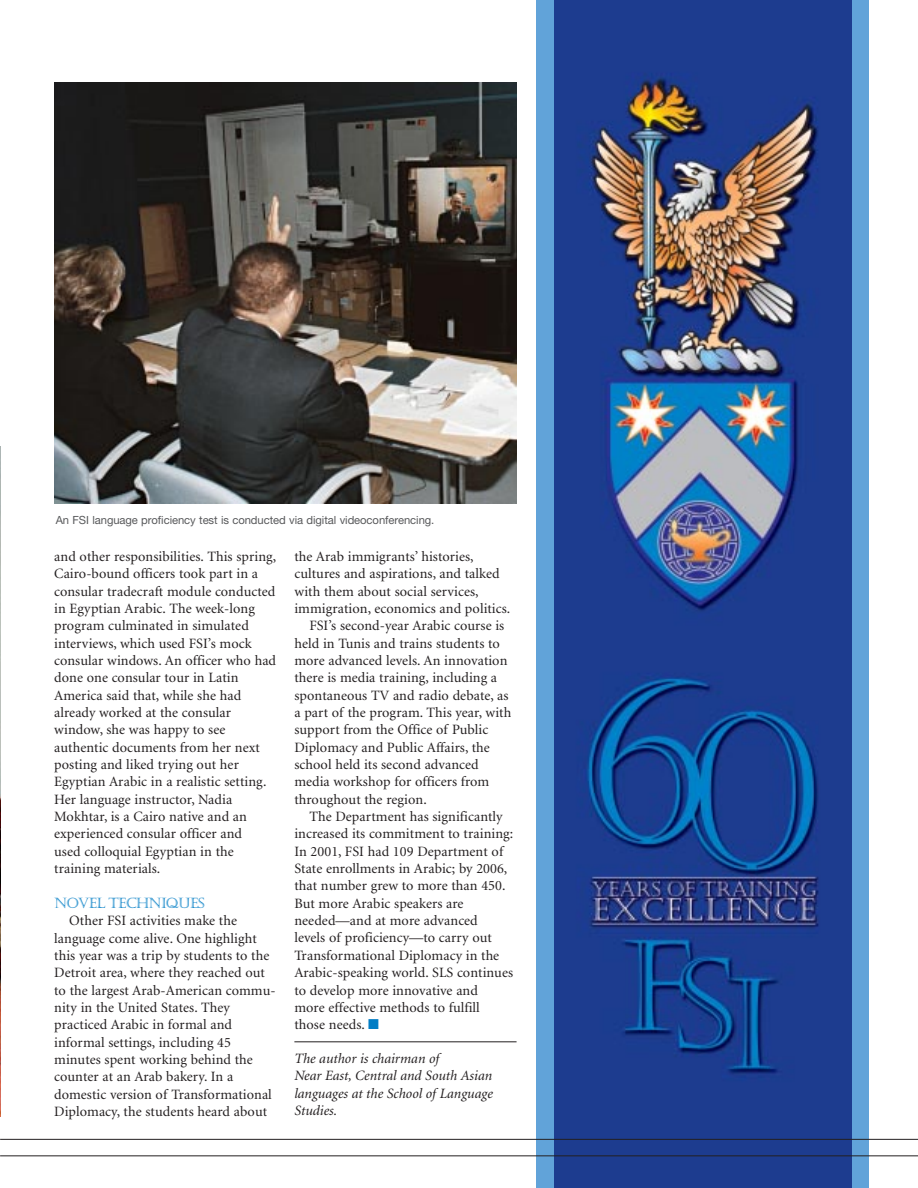
<style>
.page{position:relative;width:918px;height:1188px;background:#fff}
.page>*{position:absolute;margin:0;border:0;box-sizing:border-box;transform-origin:0 0}
.t1{font:14.25px/17.4px "Minion";letter-spacing:.005em;color:#231f20}
.t2{font:italic 14.25px/17.4px "Minion";color:#231f20}
.t3{font:14.25px "Castellar";letter-spacing:-.035em;color:#007dc5}
.t4{font:11.25px "Helvetica Neue LT Pro";letter-spacing:-.005em;color:#58595b}
.s1{color:#007dc5}
</style>
<div class="page">
<div style="left:537px;top:0;width:332px;height:1188px;background:#61a3d9"></div>
<img style="left:555px;top:0;width:296px;height:1188px">
<hr style="left:294px;top:1041px;width:223px;height:1px;background:#231f20">
<hr style="left:0;top:1156px;width:918px;height:1px;background:#231f20">
<hr style="left:0;top:1139px;width:918px;height:1px;background:#231f20">
<img style="left:54px;top:83px;width:462px;height:420px">
<img style="left:0;top:446px;width:1px;height:670px">
<p class="t4" style="left:56px;top:516px;width:380px">An FSI language proficiency test is conducted via digital videoconferencing.</p>
<p class="t1" style="left:54px;top:549px;width:224px">and other responsibilities. This spring, Cairo-bound officers took part in a consular tradecraft module conducted in Egyptian Arabic. The week-long program culminated in simulated interviews, which used FSI’s mock consular windows. An officer who had done one consular tour in Latin America said that, while she had already worked at the consular window, she was happy to see authentic documents from her next posting and liked trying out her Egyptian Arabic in a realistic setting.<br>Her language instructor, Nadia Mokhtar, is a Cairo native and an experienced consular officer and<br>used colloquial Egyptian in the training materials.</p>
<p class="t3" style="left:54px;top:895px;width:152px">NOVEL TECHNIQUES</p>
<p class="t1" style="left:54px;top:913px;width:223px;text-indent:15px">Other FSI activities make the language come alive. One highlight this year was a trip by students to the Detroit area, where they reached out to the largest Arab-American commu&shy;nity in the United States. They practiced Arabic in formal and informal settings, including 45 minutes spent working behind the counter at an Arab bakery. In a domestic version of Transformational Diplomacy, the students heard about</p>
<p class="t1" style="left:294px;top:549px;width:181px">the Arab immigrants’ histories,</p>
<p class="t1" style="left:294px;top:566px;width:207px">cultures and aspirations, and talked</p>
<p class="t1" style="left:294px;top:584px;width:186px">with them about social services,</p>
<p class="t1" style="left:294px;top:601px;width:218px">immigration, economics and politics.</p>
<p class="t1" style="left:309px;top:618px;width:196px">FSI’s second-year Arabic course is</p>
<p class="t1" style="left:294px;top:636px;width:207px">held in Tunis and trains students to</p>
<p class="t1" style="left:294px;top:653px;width:215px">more advanced levels. An innovation</p>
<p class="t1" style="left:294px;top:670px;width:204px">there is media training, including a</p>
<p class="t1" style="left:294px;top:688px;width:216px">spontaneous TV and radio debate, as</p>
<p class="t1" style="left:294px;top:705px;width:218px">a part of the program. This year, with</p>
<p class="t1" style="left:294px;top:722px;width:195px">support from the Office of Public</p>
<p class="t1" style="left:294px;top:740px;width:197px">Diplomacy and Public Affairs, the</p>
<p class="t1" style="left:294px;top:757px;width:186px">school held its second advanced</p>
<p class="t1" style="left:294px;top:774px;width:196px">media workshop for officers from</p>
<p class="t1" style="left:294px;top:792px;width:134px">throughout the region.</p>
<p class="t1" style="left:309px;top:809px;width:195px">The Department has significantly</p>
<p class="t1" style="left:294px;top:826px;width:220px">increased its commitment to training:</p>
<p class="t1" style="left:294px;top:844px;width:210px">In 2001, FSI had 109 Department of</p>
<p class="t1" style="left:294px;top:861px;width:215px">State enrollments in Arabic; by 2006,</p>
<p class="t1" style="left:294px;top:878px;width:213px">that number grew to more than 450.</p>
<p class="t1" style="left:294px;top:896px;width:171px">But more Arabic speakers are</p>
<p class="t1" style="left:294px;top:913px;width:185px">needed—and at more advanced</p>
<p class="t1" style="left:294px;top:930px;width:199px">levels of proficiency—to carry out</p>
<p class="t1" style="left:294px;top:948px;width:206px">Transformational Diplomacy in the</p>
<p class="t1" style="left:294px;top:965px;width:220px">Arabic-speaking world. SLS continues</p>
<p class="t1" style="left:294px;top:982px;width:185px">to develop more innovative and</p>
<p class="t1" style="left:294px;top:1000px;width:187px">more effective methods to fulfill</p>
<p class="t1" style="left:294px;top:1017px;width:86px">those needs. <span class="s1">■</span></p>
<p class="t2" style="left:294px;top:1051px;width:200px">The author is chairman of<br>Near East, Central and South Asian languages at the School of Language<br>Studies.</p>
</div>
